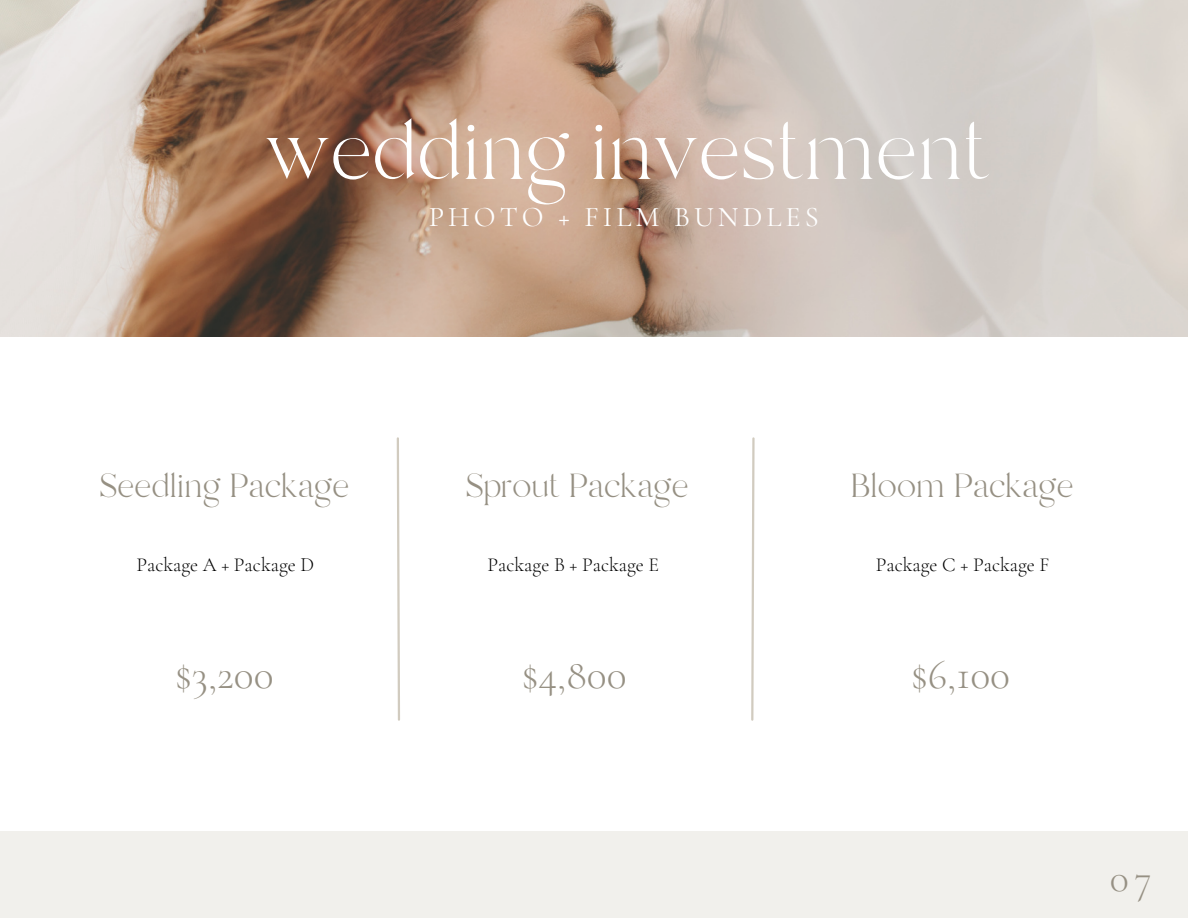
<style>
.page{position:relative;width:1188px;height:918px;background:#fff}
.page>*{position:absolute;margin:0;border:0;box-sizing:border-box;transform-origin:0 0}
.t1{font:117.15px "Branch";color:#fff}
.t2{font:47.55px "Branch";color:#969083}
.t3{font:300 41.55px "Cormorant Garamond";color:#969083}
.t4{font:300 39.9px "Cormorant Garamond";color:#969083}
.t5{font:28.5px "Cormorant Garamond";letter-spacing:.14em;color:#fff}
.t6{font:300 19.8px "Cormorant Garamond";color:#000}
</style>
<div class="page">
<img style="left:0;top:0;width:1188px;height:336px">
<svg style="left:396px;top:437px;width:4px;height:284px"></svg>
<svg style="left:751px;top:437px;width:4px;height:284px"></svg>
<div style="left:0;top:831px;width:1188px;height:87px;background:#f1f0ec"></div>
<p class="t1" style="left:264px;top:97px;width:728px">wedding investment</p>
<p class="t5" style="left:429px;top:200px;width:392px">PHOTO + FILM BUNDLES</p>
<p class="t2" style="left:99px;top:464px;width:252px">Seedling Package</p>
<p class="t2" style="left:465px;top:464px;width:225px">Sprout Package</p>
<p class="t2" style="left:851px;top:464px;width:224px">Bloom Package</p>
<p class="t6" style="left:136px;top:552px;width:179px">Package A + Package D</p>
<p class="t6" style="left:488px;top:552px;width:173px">Package B + Package E</p>
<p class="t6" style="left:876px;top:552px;width:175px">Package C + Package F</p>
<p class="t3" style="left:175px;top:650px;width:100px">$3,200</p>
<p class="t3" style="left:522px;top:650px;width:106px">$4,800</p>
<p class="t3" style="left:911px;top:650px;width:101px">$6,100</p>
<p class="t4" style="left:1110px;top:854px;width:43px">07</p>
</div>
